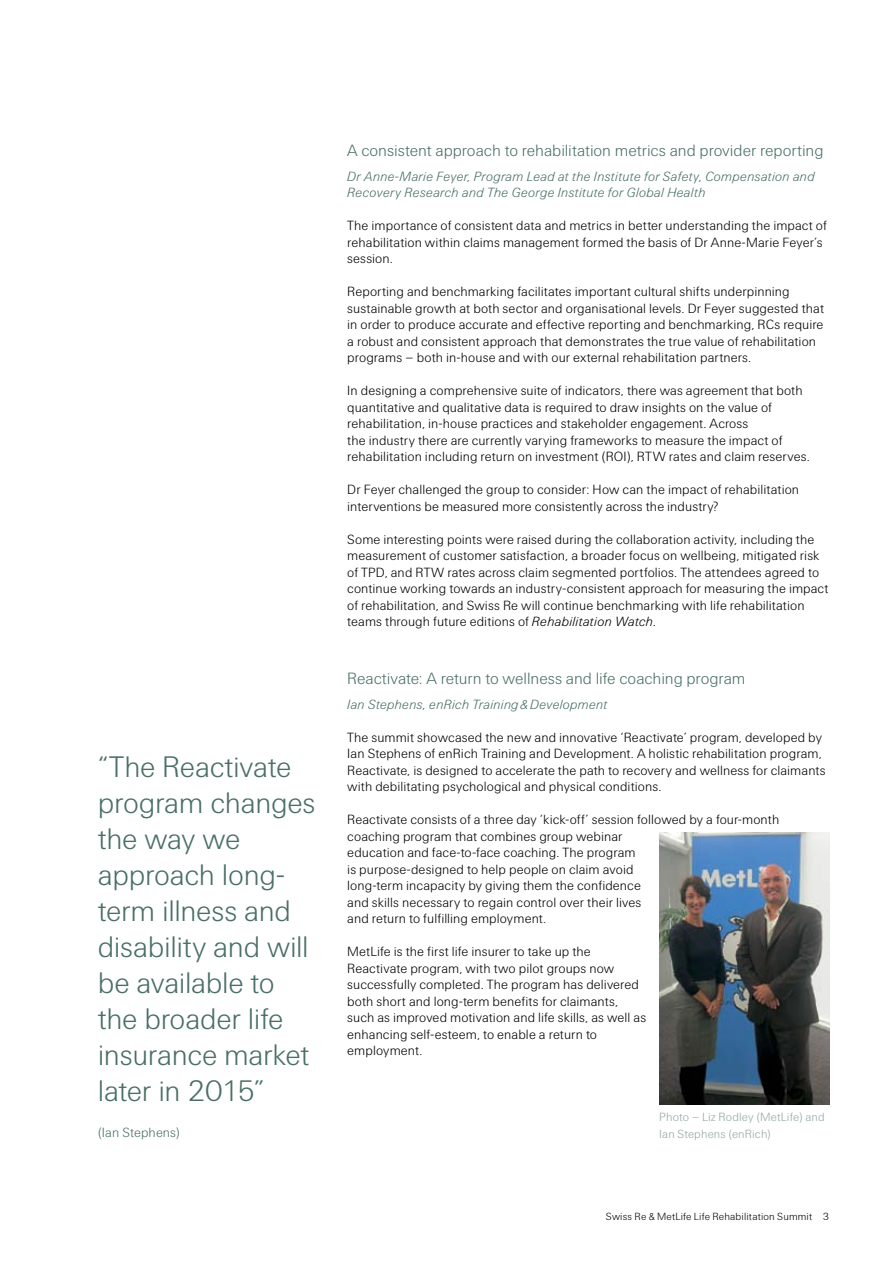
<style>
.page{position:relative;width:893px;height:1263px;background:#fff}
.page>*{position:absolute;margin:0;border:0;box-sizing:border-box;transform-origin:0 0}
.t1{font:300 30px/36px "Swiss Re Sans OT";letter-spacing:-.01em;color:#4a6f68}
.t2{font:300 16.5px "Swiss Re Sans OT";letter-spacing:-.005em;color:#4a6f68}
.t3{font:300 13.5px/16.5px "Swiss Re Sans OT";letter-spacing:.005em;color:#000}
.t4{font:italic 300 13.5px/16.5px "Swiss Re Sans OT";letter-spacing:.01em;color:#4a6f68}
.t5{font:300 13.5px "Swiss Re Sans OT";letter-spacing:.01em;color:#4a6f68}
.t6{font:300 12px/16.5px "Swiss Re Sans OT";letter-spacing:.015em;color:#92a9a4}
.t7{font:300 10.5px "Swiss Re Sans OT";letter-spacing:.015em;color:#000}
.s1{font-style:italic}
</style>
<div class="page">
<img style="left:659px;top:833px;width:170px;height:272px">
<h1 class="t1" style="left:98px;top:749px;width:219px">“The Reactivate program changes the way we approach long&shy;term illness and disability and will be available to the broader life insurance market later in 2015”</h1>
<p class="t5" style="left:98px;top:1125px;width:84px">(Ian Stephens)</p>
<p class="t2" style="left:347px;top:141px;width:478px">A consistent approach to rehabilitation metrics and provider reporting</p>
<p class="t4" style="left:347px;top:168px;width:469px">Dr Anne-Marie Feyer, Program Lead at the Institute for Safety, Compensation and<br>Recovery Research and The George Institute for Global Health</p>
<p class="t3" style="left:347px;top:218px;width:481px">The importance of consistent data and metrics in better understanding the impact of rehabilitation within claims management formed the basis of Dr Anne-Marie Feyer’s session.</p>
<p class="t3" style="left:347px;top:284px;width:478px">Reporting and benchmarking facilitates important cultural shifts underpinning sustainable growth at both sector and organisational levels. Dr Feyer suggested that in order to produce accurate and effective reporting and benchmarking, RCs require a robust and consistent approach that demonstrates the true value of rehabilitation programs – both in-house and with our external rehabilitation partners.</p>
<p class="t3" style="left:347px;top:383px;width:464px">In designing a comprehensive suite of indicators, there was agreement that both quantitative and qualitative data is required to draw insights on the value of rehabilitation, in-house practices and stakeholder engagement. Across<br>the industry there are currently varying frameworks to measure the impact of rehabilitation including return on investment (ROI), RTW rates and claim reserves.</p>
<p class="t3" style="left:347px;top:482px;width:453px">Dr Feyer challenged the group to consider: How can the impact of rehabilitation interventions be measured more consistently across the industry?</p>
<p class="t3" style="left:347px;top:531px;width:483px">Some interesting points were raised during the collaboration activity, including the measurement of customer satisfaction, a broader focus on wellbeing, mitigated risk of TPD, and RTW rates across claim segmented portfolios. The attendees agreed to continue working towards an industry-consistent approach for measuring the impact of rehabilitation, and Swiss Re will continue benchmarking with life rehabilitation teams through future editions of <span class="s1">Rehabilitation Watch</span>.</p>
<p class="t2" style="left:347px;top:669px;width:400px">Reactivate: A return to wellness and life coaching program</p>
<p class="t4" style="left:347px;top:696px;width:262px">Ian Stephens, enRich Training&amp;Development</p>
<p class="t3" style="left:347px;top:729px;width:480px">The summit showcased the new and innovative ‘Reactivate’ program, developed by Ian Stephens of enRich Training and Development. A holistic rehabilitation program, Reactivate, is designed to accelerate the path to recovery and wellness for claimants with debilitating psychological and physical conditions.</p>
<p class="t3" style="left:347px;top:812px;width:433px">Reactivate consists of a three day ‘kick-off’ session followed by a four-month coaching program that combines group webinar<br>education and face-to-face coaching. The program<br>is purpose-designed to help people on claim avoid<br>long-term incapacity by giving them the confidence<br>and skills necessary to regain control over their lives<br>and return to fulfilling employment.</p>
<p class="t3" style="left:347px;top:944px;width:300px">MetLife is the first life insurer to take up the Reactivate program, with two pilot groups now successfully completed. The program has delivered both short and long-term benefits for claimants, such as improved motivation and life skills, as well as enhancing self-esteem, to enable a return to employment.</p>
<p class="t6" style="left:659px;top:1109px;width:167px">Photo – Liz Rodley (MetLife) and<br>Ian Stephens (enRich)</p>
<p class="t7" style="left:606px;top:1211px;width:225px">Swiss Re &amp; MetLife Life Rehabilitation Summit 3</p>
</div>
